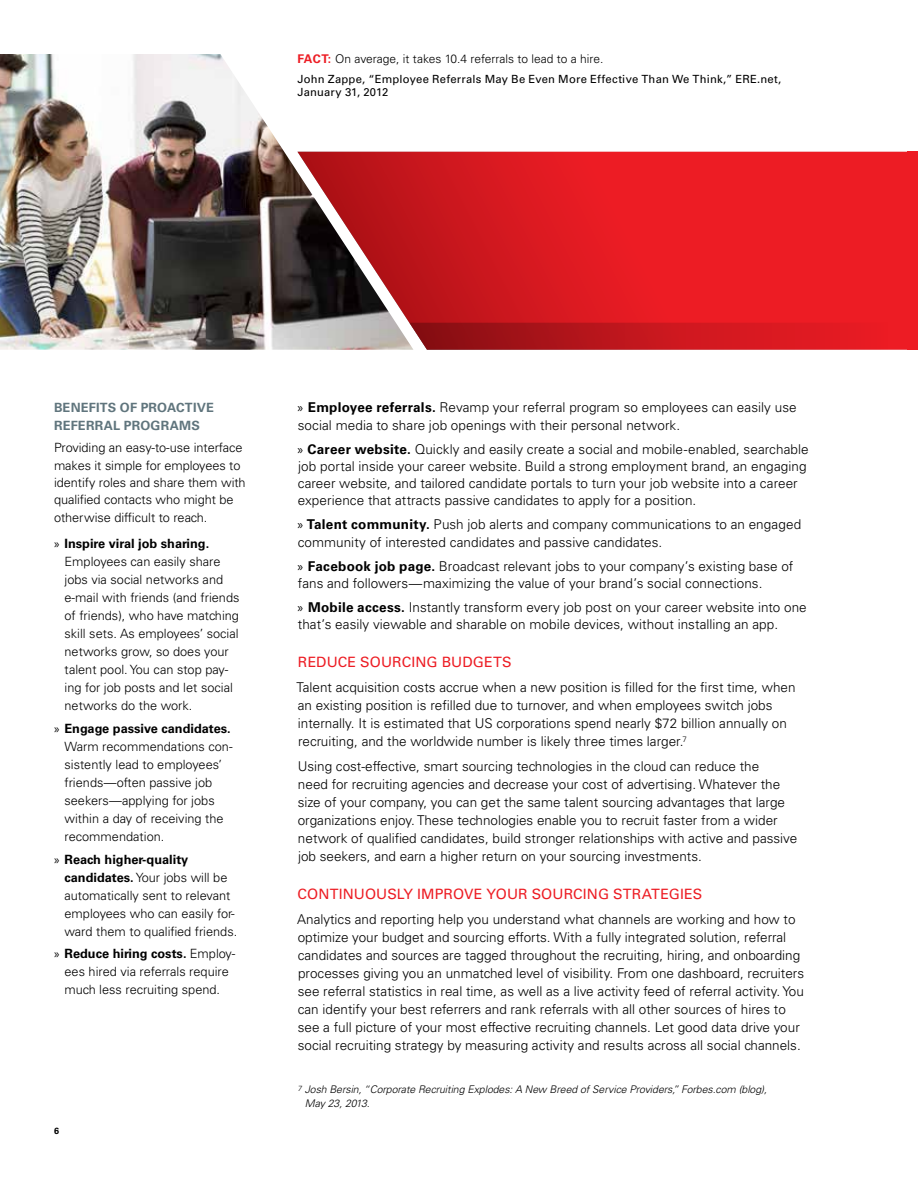
<style>
.page{position:relative;width:918px;height:1188px;background:#fff}
.page>*{position:absolute;margin:0;border:0;box-sizing:border-box;transform-origin:0 0}
.t1{font:14.25px "Univers LT Std";letter-spacing:.005em;color:#ed1d24}
.t2{font:300 13.5px/18px "Univers LT Std";color:#000}
.t3{font:300 12.75px/18px "Univers LT Std";color:#000}
.t4{font:700 12.75px/18px "Univers LT Std";letter-spacing:.015em;color:#60757d}
.t5{font:300 12px "Univers LT Std";color:#000}
.t6{font:11.25px/13.5px "Univers LT Std";letter-spacing:.015em;color:#000}
.t7{font:italic 300 10.5px/13.5px "Univers LT Std";letter-spacing:-.005em;color:#000}
.t8{font:700 9px "Univers LT Std";color:#000}
.s1{font-weight:700;color:#ed1d24}
.s2{font-family:"Myriad Pro";font-weight:400}
.s3{font-weight:700}
</style>
<div class="page">
<svg style="left:413px;top:152px;width:495px;height:171px"></svg>
<svg style="left:413px;top:323px;width:495px;height:27px"></svg>
<div style="left:908px;top:152px;width:10px;height:198px;background:#ed1c24"></div>
<img style="left:0;top:54px;width:413px;height:296px">
<p class="t5" style="left:297px;top:51px;width:307px"><span class="s1">FACT:</span> On average, it takes 10.4 referrals to lead to a hire.</p>
<p class="t6" style="left:297px;top:72px;width:485px">John Zappe, “Employee Referrals May Be Even More Effective Than We Think,” ERE.net,<br>January 31, 2012</p>
<p class="t4" style="left:54px;top:398px;width:161px">BENEFITS OF PROACTIVE<br>REFERRAL PROGRAMS</p>
<p class="t3" style="left:54px;top:439px;width:193px;line-height:17.4px">Providing an easy-to-use interface makes it simple for employees to identify roles and share them with qualified contacts who might be otherwise difficult to reach.</p>
<p class="t3" style="left:65px;top:535px;width:176px;text-indent:-11px"><span class="s2">»</span> <span class="s3">Inspire viral job sharing.<br></span>Employees can easily share jobs via social networks and e-mail with friends (and friends of friends), who have matching skill sets. As employees’ social networks grow, so does your talent pool. You can stop pay&shy;ing for job posts and let social networks do the work.</p>
<p class="t3" style="left:65px;top:719px;width:170px;text-indent:-11px"><span class="s2">»</span> <span class="s3">Engage passive candidates.<br></span>Warm recommendations con&shy;sistently lead to employees’ friends—often passive job seekers—applying for jobs within a day of receiving the recommendation.</p>
<p class="t3" style="left:65px;top:850px;width:174px;text-indent:-11px"><span class="s2">»</span> <span class="s3">Reach higher-quality candidates.</span> Your jobs will be automatically sent to relevant employees who can easily for&shy;ward them to qualified friends.</p>
<p class="t3" style="left:54px;top:945px;width:183px;text-align:center"><span class="s2">»</span> <span class="s3">Reduce hiring costs.</span> Employ&shy;ees hired via referrals require much less recruiting spend.</p>
<p class="t8" style="left:54px;top:1126px;width:7px">6</p>
<p class="t2" style="left:297px;top:399px;width:501px;line-height:17.2px"><span class="s2">»</span> <span class="s3">Employee referrals.</span> Revamp your referral program so employees can easily use social media to share job openings with their personal network.</p>
<p class="t2" style="left:297px;top:440px;width:513px;line-height:17.2px"><span class="s2">»</span> <span class="s3">Career website.</span> Quickly and easily create a social and mobile-enabled, searchable job portal inside your career website. Build a strong employment brand, an engaging career website, and tailored candidate portals to turn your job website into a career experience that attracts passive candidates to apply for a position.</p>
<p class="t2" style="left:297px;top:516px;width:505px;line-height:17.2px"><span class="s2">»</span> <span class="s3">Talent community.</span> Push job alerts and company communications to an engaged community of interested candidates and passive candidates.</p>
<p class="t2" style="left:297px;top:557px;width:497px;line-height:17.2px"><span class="s2">»</span> <span class="s3">Facebook job page.</span> Broadcast relevant jobs to your company’s existing base of fans and followers—maximizing the value of your brand’s social connections.</p>
<p class="t2" style="left:297px;top:598px;width:511px;line-height:17.2px"><span class="s2">»</span> <span class="s3">Mobile access.</span> Instantly transform every job post on your career website into one that’s easily viewable and sharable on mobile devices, without installing an app.</p>
<p class="t1" style="left:298px;top:654px;width:215px">REDUCE SOURCING BUDGETS</p>
<p class="t2" style="left:297px;top:678px;width:500px">Talent acquisition costs accrue when a new position is filled for the first time, when an existing position is refilled due to turnover, and when employees switch jobs internally. It is estimated that US corporations spend nearly $72 billion annually on recruiting, and the worldwide number is likely three times larger.<sup>7</sup></p>
<p class="t2" style="left:298px;top:757px;width:501px">Using cost-effective, smart sourcing technologies in the cloud can reduce the<br>need for recruiting agencies and decrease your cost of advertising. Whatever the size of your company, you can get the same talent sourcing advantages that large organizations enjoy. These technologies enable you to recruit faster from a wider network of qualified candidates, build stronger relationships with active and passive job seekers, and earn a higher return on your sourcing investments.</p>
<p class="t1" style="left:298px;top:886px;width:406px">CONTINUOUSLY IMPROVE YOUR SOURCING STRATEGIES</p>
<p class="t2" style="left:297px;top:910px;width:509px">Analytics and reporting help you understand what channels are working and how to optimize your budget and sourcing efforts. With a fully integrated solution, referral candidates and sources are tagged throughout the recruiting, hiring, and onboarding processes giving you an unmatched level of visibility. From one dashboard, recruiters see referral statistics in real time, as well as a live activity feed of referral activity. You can identify your best referrers and rank referrals with all other sources of hires to see a full picture of your most effective recruiting channels. Let good data drive your social recruiting strategy by measuring activity and results across all social channels.</p>
<p class="t7" style="left:305px;top:1083px;width:464px;text-indent:-8px"><sup>7</sup> Josh Bersin, “Corporate Recruiting Explodes: A New Breed of Service Providers,” Forbes.com (blog),<br>May 23, 2013.</p>
</div>
